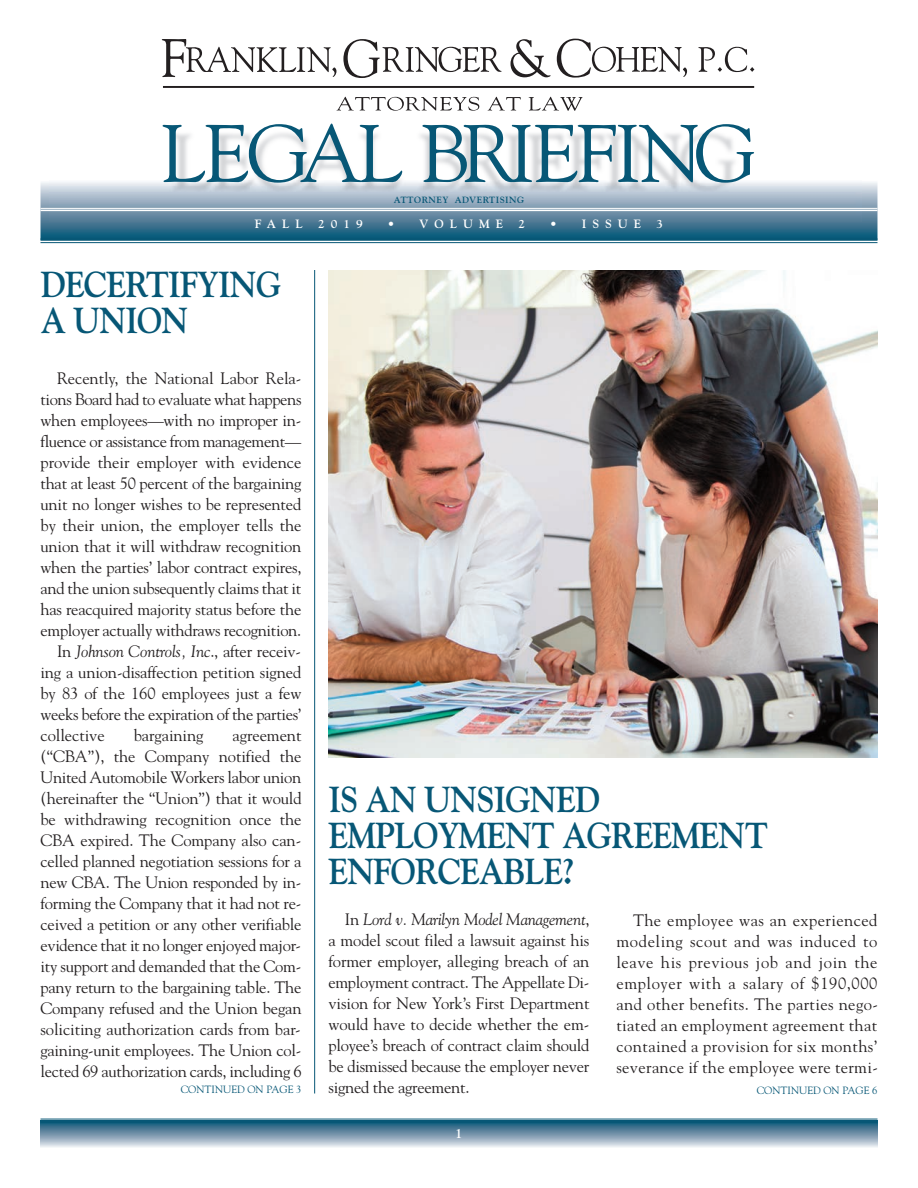
<style>
.page{position:relative;width:918px;height:1188px;background:#fff}
.page>*{position:absolute;margin:0;border:0;box-sizing:border-box;transform-origin:0 0}
.t1{font:80.85px "Goudy";letter-spacing:-.025em;color:#075776}
.t2{font:700 36px/36px "Goudy";letter-spacing:-.025em;color:#075776;scale:.9 1}
.t3{font:16.5px/21px "Goudy";letter-spacing:-.015em;color:#231f20;text-align:justify}
.t4{font:italic 16.5px "Goudy";letter-spacing:-.015em;color:#231f20}
.t5{font:700 13.5px "Goudy";color:#fff}
.t6{font:700 12px "Goudy";letter-spacing:.5em;color:#fff}
.t7{font:10.5px "Goudy";color:#075776}
.t8{font:700 9px "Goudy";letter-spacing:.05em;color:#075776}
.s1{font-style:normal}
.s2{font-style:italic}
</style>
<div class="page">
<img style="left:329px;top:270px;width:549px;height:487px">
<hr style="left:314px;top:270px;width:1px;height:824px;background:#075776">
<img style="left:40px;top:1123px;width:838px;height:24px">
<hr style="left:40px;top:1119px;width:838px;height:1px;background:#075776">
<hr style="left:40px;top:1121px;width:838px;height:2px;background:#075776">
<img style="left:40px;top:182px;width:838px;height:56px">
<svg style="left:511px;top:39px;width:40px;height:38px"></svg>
<svg style="left:698px;top:47px;width:56px;height:25px"></svg>
<svg style="left:337px;top:97px;width:142px;height:14px"></svg>
<svg style="left:488px;top:97px;width:33px;height:14px"></svg>
<svg style="left:529px;top:97px;width:54px;height:14px"></svg>
<hr style="left:163px;top:86px;width:591px;height:2px;background:#231f20">
<svg style="left:162px;top:39px;width:174px;height:38px"></svg>
<svg style="left:343px;top:39px;width:159px;height:39px"></svg>
<svg style="left:557px;top:39px;width:130px;height:39px"></svg>
<img style="left:49px;top:133px;width:812px;height:89px">
<hr style="left:40px;top:208px;width:838px;height:1px;background:#fff">
<hr style="left:40px;top:210px;width:838px;height:1px;background:#fff">
<hr style="left:40px;top:238px;width:838px;height:3px;background:#075776">
<hr style="left:40px;top:242px;width:838px;height:1px;background:#075776">
<h1 class="t1" style="left:161px;top:107px;width:597px">LEGAL BRIEFING</h1>
<p class="t6" style="left:255px;top:217px;width:49px">FALL</p>
<p class="t6" style="left:318px;top:217px;width:46px">2019</p>
<p class="t6" style="left:387px;top:217px;width:117px">• VOLUME</p>
<p class="t6" style="left:519px;top:217px;width:8px">2</p>
<p class="t6" style="left:550px;top:217px;width:93px">• ISSUE</p>
<p class="t6" style="left:656px;top:217px;width:8px">3</p>
<p class="t8" style="left:394px;top:195px;width:132px">ATTORNEY ADVERTISING</p>
<h2 class="t2" style="left:41px;top:267px;width:269px">DECERTIFYING<br>A UNION</h2>
<p class="t3" style="left:57px;top:367px;width:246px">Recently, the National Labor Rela-</p>
<p class="t3" style="left:40px;top:388px;width:262px">tions Board had to evaluate what happens</p>
<p class="t3" style="left:40px;top:409px;width:262px">when employees—with no improper in-</p>
<p class="t3" style="left:40px;top:430px;width:262px">fluence or assistance from management—</p>
<p class="t3" style="left:40px;top:451px;width:263px">provide their employer with evidence</p>
<p class="t3" style="left:40px;top:472px;width:263px">that at least 50 percent of the bargaining</p>
<p class="t3" style="left:40px;top:493px;width:262px">unit no longer wishes to be represented</p>
<p class="t3" style="left:40px;top:514px;width:263px">by their union, the employer tells the</p>
<p class="t3" style="left:40px;top:535px;width:262px">union that it will withdraw recognition</p>
<p class="t3" style="left:40px;top:556px;width:263px">when the parties’ labor contract expires,</p>
<p class="t3" style="left:40px;top:577px;width:262px">and the union subsequently claims that it</p>
<p class="t3" style="left:40px;top:598px;width:262px">has reacquired majority status before the</p>
<p class="t3" style="left:40px;top:619px;width:262px">employer actually withdraws recognition.</p>
<p class="t4" style="left:57px;top:641px;width:246px"><span class="s1">In</span> Johnson Controls, Inc<span class="s1">., after receiv-</span></p>
<p class="t3" style="left:40px;top:661px;width:262px">ing a union-disaffection petition signed</p>
<p class="t3" style="left:40px;top:682px;width:262px">by 83 of the 160 employees just a few</p>
<p class="t3" style="left:40px;top:703px;width:263px">weeks before the expiration of the parties’</p>
<p class="t3" style="left:40px;top:724px;width:66px">collective</p>
<p class="t3" style="left:134px;top:724px;width:71px">bargaining</p>
<p class="t3" style="left:40px;top:724px;width:263px;text-indent:192px">agreement (“CBA”), the Company notified the United Automobile Workers labor union (hereinafter the “Union”) that it would be withdrawing recognition once the CBA expired. The Company also can&shy;celled planned negotiation sessions for a new CBA. The Union responded by in&shy;forming the Company that it had not re&shy;ceived a petition or any other verifiable evidence that it no longer enjoyed major&shy;ity support and demanded that the Com&shy;pany return to the bargaining table. The Company refused and the Union began soliciting authorization cards from bar&shy;gaining-unit employees. The Union col&shy;lected 69 authorization cards, including 6</p>
<h2 class="t2" style="left:329px;top:782px;width:490px">IS AN UNSIGNED<br>EMPLOYMENT AGREEMENT<br>ENFORCEABLE?</h2>
<p class="t3" style="left:328px;top:909px;width:263px;text-indent:16px">In <span class="s2">Lord v. Marilyn Model Management</span>, a model scout filed a lawsuit against his former employer, alleging breach of an employment contract. The Appellate Di&shy;vision for New York’s First Department would have to decide whether the em&shy;ployee’s breach of contract claim should be dismissed because the employer never signed the agreement.</p>
<p class="t3" style="left:617px;top:910px;width:263px;text-indent:16px">The employee was an experienced modeling scout and was induced to leave his previous job and join the employer with a salary of $190,000 and other benefits. The parties nego&shy;tiated an employment agreement that contained a provision for six months’ severance if the employee were termi-</p>
<p class="t5" style="left:455px;top:1125px;width:9px">1</p>
<p class="t7" style="left:181px;top:1083px;width:122px">CONTINUED ON PAGE 3</p>
<p class="t7" style="left:757px;top:1084px;width:122px">CONTINUED ON PAGE 6</p>
</div>
